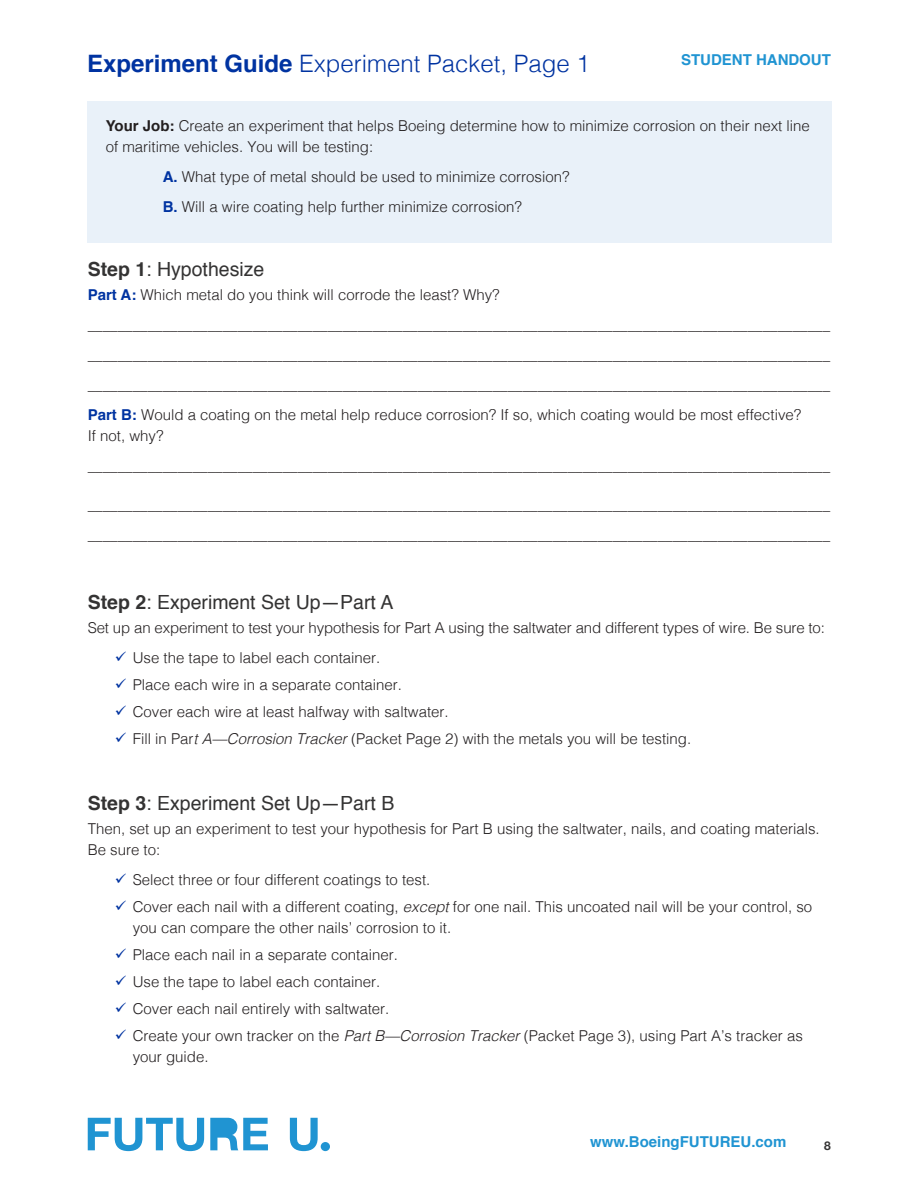
<style>
.page{position:relative;width:918px;height:1188px;background:#fff}
.page>*{position:absolute;margin:0;border:0;box-sizing:border-box;transform-origin:0 0}
.Subhead_1{font:300 24px "Helvetica";color:#0033a1}
.Subhead_2{font:19.5px "Helvetica";color:#343333}
.Body{font:300 15px/21px "Helvetica";color:#231f20}
.Body_last_line{font:300 15px/21px "Helvetica";color:#231f20}
.Numbered_list_no_num{font:300 15px "Helvetica";color:#231f20}
.t1{font:700 15px "Helvetica";color:#2094d2}
.t2{font:700 12px "Helvetica Neue";color:#343333}
.s1{font-weight:700}
.s2{font-weight:700;color:#0033a1}
.s3{font-style:italic}
</style>
<div class="page">
<svg style="left:88px;top:1118px;width:180px;height:33px"></svg>
<svg style="left:290px;top:1118px;width:28px;height:33px"></svg>
<div style="left:321px;top:1142px;width:9px;height:9px;background:#2094d2;border-radius:50%"></div>
<div style="left:88px;top:101px;width:744px;height:142px;background:#e9f1f9"></div>
<p class="Subhead_1" style="left:87px;top:43px;width:504px"><span class="s1">Experiment Guide</span> Experiment Packet, Page 1</p>
<p class="t1" style="left:681px;top:48px;width:151px">STUDENT HANDOUT</p>
<p class="Body_last_line" style="left:106px;top:114px;width:706px"><span class="s1">Your Job:</span> Create an experiment that helps Boeing determine how to minimize corrosion on their next line of maritime vehicles. You will be testing:</p>
<p class="Numbered_list_no_num" style="left:163px;top:164px;width:408px"><span class="s2">A.</span> What type of metal should be used to minimize corrosion?</p>
<p class="Numbered_list_no_num" style="left:163px;top:194px;width:361px"><span class="s2">B.</span> Will a wire coating help further minimize corrosion?</p>
<p class="Subhead_2" style="left:88px;top:254px;width:178px"><span class="s1">Step 1</span>: Hypothesize</p>
<p class="Body" style="left:88px;top:283px;width:414px"><span class="s2">Part A:</span> Which metal do you think will corrode the least? Why?</p>
<p class="Body" style="left:88px;top:313px;width:744px">___________________________________________________________________________________________________</p>
<p class="Body" style="left:88px;top:343px;width:744px">___________________________________________________________________________________________________</p>
<p class="Body" style="left:88px;top:373px;width:744px">___________________________________________________________________________________________________</p>
<p class="Body" style="left:88px;top:403px;width:715px"><span class="s2">Part B:</span> Would a coating on the metal help reduce corrosion? If so, which coating would be most effective?<br>If not, why?</p>
<p class="Body" style="left:88px;top:454px;width:744px">___________________________________________________________________________________________________</p>
<p class="Body" style="left:88px;top:493px;width:744px">___________________________________________________________________________________________________</p>
<p class="Body" style="left:88px;top:523px;width:744px">___________________________________________________________________________________________________</p>
<p class="Subhead_2" style="left:88px;top:587px;width:307px"><span class="s1">Step 2</span>: Experiment Set Up—Part A</p>
<p class="Body" style="left:88px;top:616px;width:739px">Set up an experiment to test your hypothesis for Part A using the saltwater and different types of wire. Be sure to:</p>
<p class="Body_last_line" style="left:133px;top:646px;width:249px">Use the tape to label each container.</p>
<p class="Body_last_line" style="left:133px;top:673px;width:271px">Place each wire in a separate container.</p>
<p class="Body_last_line" style="left:133px;top:700px;width:317px">Cover each wire at least halfway with saltwater.</p>
<p class="Body_last_line" style="left:133px;top:727px;width:560px">Fill in Par<span class="s3">t A—Corrosion Tracker</span> (Packet Page 2) with the metals you will be testing.</p>
<p class="Subhead_2" style="left:88px;top:788px;width:308px"><span class="s1">Step 3</span>: Experiment Set Up—Part B</p>
<p class="Body_last_line" style="left:88px;top:817px;width:733px">Then, set up an experiment to test your hypothesis for Part B using the saltwater, nails, and coating materials.<br>Be sure to:</p>
<p class="Body_last_line" style="left:133px;top:868px;width:299px">Select three or four different coatings to test.</p>
<p class="Body_last_line" style="left:133px;top:895px;width:681px">Cover each nail with a different coating, <span class="s3">except</span> for one nail. This uncoated nail will be your control, so you can compare the other nails’ corrosion to it.</p>
<p class="Body_last_line" style="left:133px;top:943px;width:267px">Place each nail in a separate container.</p>
<p class="Body_last_line" style="left:133px;top:970px;width:249px">Use the tape to label each container.</p>
<p class="Body_last_line" style="left:133px;top:997px;width:258px">Cover each nail entirely with saltwater.</p>
<p class="Body_last_line" style="left:133px;top:1024px;width:672px">Create your own tracker on the <span class="s3">Part B—Corrosion Tracker</span> (Packet Page 3), using Part A’s tracker as your guide.</p>
<p class="t1" style="left:590px;top:1130px;width:198px">www.BoeingFUTUREU.com</p>
<p class="t2" style="left:824px;top:1137px;width:8px">8</p>
</div>
